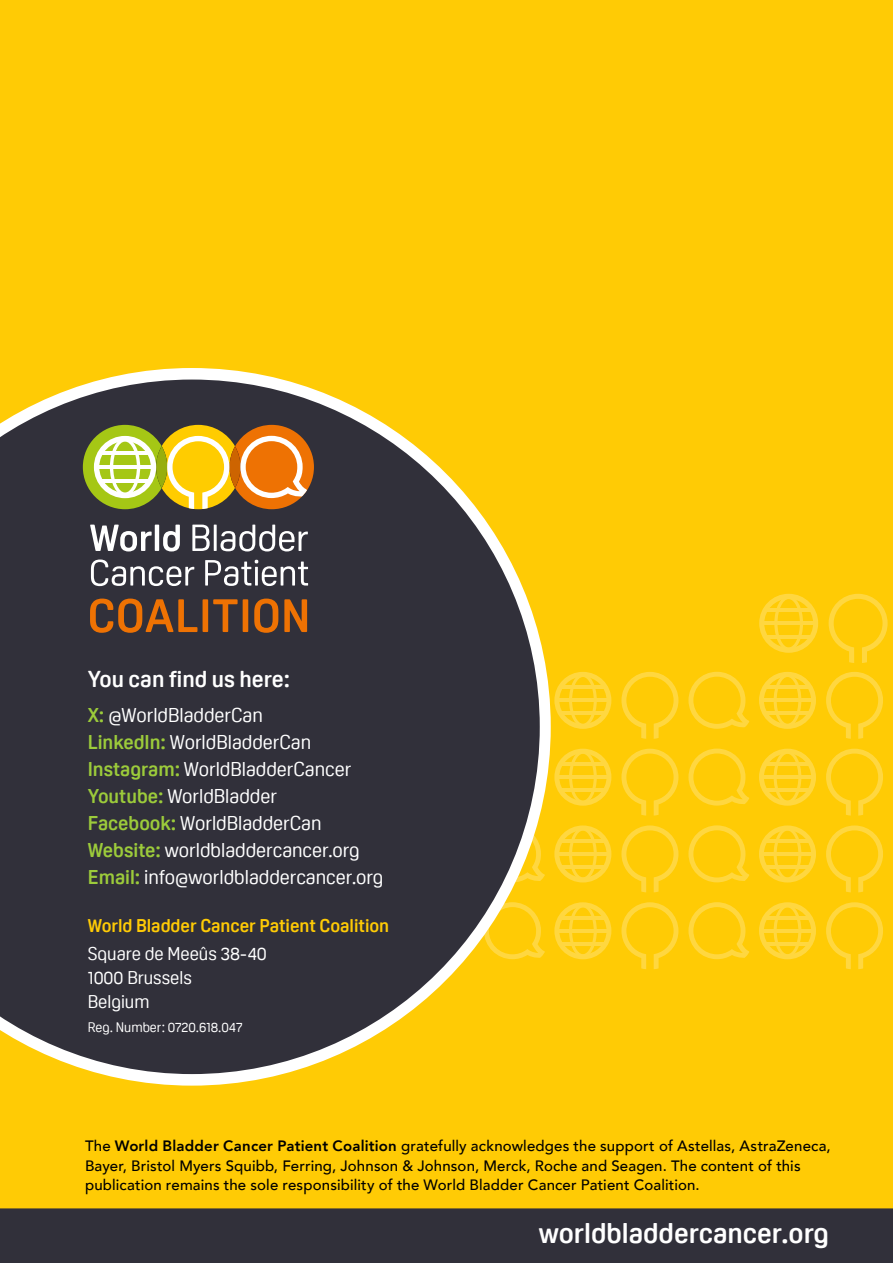
<style>
.page{position:relative;width:893px;height:1263px;background:#fff}
.page>*{position:absolute;margin:0;border:0;box-sizing:border-box;transform-origin:0 0}
.t1{font:700 27.75px "Oscine";color:#fff}
.t2{font:700 22.5px "Oscine";color:#fff}
.t3{font:19.5px/27px "Oscine";color:#fff}
.t4{font:18px/24px "Oscine";color:#fff}
.t5{font:700 18px "Oscine";color:#ffcb05}
.t6{font:500 15px/19.5px "Avenir";letter-spacing:.01em;color:#000}
.t7{font:13.5px "Oscine";color:#fff}
.s1{font-weight:700;color:#9ccb3b}
.s2{font-weight:800}
</style>
<div class="page">
<div style="left:0;top:0;width:893px;height:1208px;background:#ffcb05"></div>
<div style="left:0;top:1208px;width:893px;height:55px;background:#31303a"></div>
<hr style="left:557px;top:686px;width:52px;height:3px;background:#fff">
<hr style="left:557px;top:699px;width:52px;height:3px;background:#fff">
<hr style="left:557px;top:712px;width:52px;height:3px;background:#fff">
<div style="left:554px;top:672px;width:57px;height:57px;border:5px solid #fff;border-radius:50%"></div>
<svg style="left:569px;top:674px;width:28px;height:53px"></svg>
<svg style="left:621px;top:672px;width:57px;height:67px;background:#ffcd12"></svg>
<svg style="left:688px;top:672px;width:62px;height:57px;background:#ffcd13"></svg>
<hr style="left:761px;top:686px;width:52px;height:3px;background:#fff">
<hr style="left:761px;top:699px;width:52px;height:3px;background:#fff">
<hr style="left:761px;top:712px;width:52px;height:3px;background:#fff">
<div style="left:759px;top:672px;width:57px;height:57px;border:5px solid #fff;border-radius:50%"></div>
<svg style="left:774px;top:674px;width:27px;height:53px"></svg>
<svg style="left:826px;top:672px;width:57px;height:67px;background:#ffcd12"></svg>
<hr style="left:762px;top:608px;width:54px;height:3px;background:#fff">
<hr style="left:762px;top:622px;width:54px;height:3px;background:#fff">
<hr style="left:762px;top:635px;width:54px;height:3px;background:#fff">
<div style="left:759px;top:594px;width:59px;height:59px;border:5px solid #fff;border-radius:50%"></div>
<svg style="left:774px;top:596px;width:29px;height:55px;background:#ffd124"></svg>
<svg style="left:829px;top:594px;width:59px;height:69px;background:#ffcd12"></svg>
<svg style="left:557px;top:762px;width:52px;height:4px"></svg>
<hr style="left:557px;top:775px;width:52px;height:4px;background:#ffd740">
<svg style="left:557px;top:788px;width:52px;height:4px"></svg>
<div style="left:554px;top:749px;width:57px;height:57px;border:5px solid #fff;border-radius:50%"></div>
<svg style="left:569px;top:751px;width:28px;height:52px"></svg>
<svg style="left:621px;top:749px;width:57px;height:67px;background:#ffcd12"></svg>
<svg style="left:688px;top:748px;width:62px;height:57px;background:#ffcd13"></svg>
<svg style="left:761px;top:762px;width:52px;height:4px"></svg>
<hr style="left:761px;top:775px;width:52px;height:4px;background:#ffd740">
<svg style="left:761px;top:788px;width:52px;height:4px"></svg>
<div style="left:759px;top:749px;width:57px;height:57px;border:5px solid #fff;border-radius:50%"></div>
<svg style="left:774px;top:751px;width:27px;height:52px"></svg>
<svg style="left:826px;top:749px;width:57px;height:67px;background:#ffcd12"></svg>
<hr style="left:557px;top:839px;width:52px;height:3px;background:#fff">
<hr style="left:557px;top:852px;width:52px;height:3px;background:#fff">
<hr style="left:557px;top:865px;width:52px;height:3px;background:#fff">
<div style="left:554px;top:825px;width:57px;height:57px;border:5px solid #fff;border-radius:50%"></div>
<svg style="left:569px;top:827px;width:28px;height:53px"></svg>
<svg style="left:621px;top:825px;width:57px;height:68px;background:#ffcd12"></svg>
<svg style="left:688px;top:825px;width:62px;height:57px;background:#ffcd13"></svg>
<hr style="left:761px;top:839px;width:52px;height:3px;background:#fff">
<hr style="left:761px;top:852px;width:52px;height:3px;background:#fff">
<hr style="left:761px;top:865px;width:52px;height:3px;background:#fff">
<div style="left:759px;top:825px;width:57px;height:57px;border:5px solid #fff;border-radius:50%"></div>
<svg style="left:774px;top:827px;width:27px;height:53px"></svg>
<svg style="left:826px;top:825px;width:57px;height:68px;background:#ffcd12"></svg>
<hr style="left:557px;top:916px;width:52px;height:3px;background:#fff">
<hr style="left:557px;top:929px;width:52px;height:3px;background:#fff">
<hr style="left:557px;top:942px;width:52px;height:3px;background:#fff">
<div style="left:554px;top:902px;width:57px;height:57px;border:5px solid #fff;border-radius:50%"></div>
<svg style="left:569px;top:904px;width:28px;height:53px"></svg>
<svg style="left:621px;top:902px;width:57px;height:67px;background:#ffcd12"></svg>
<svg style="left:688px;top:902px;width:62px;height:57px;background:#ffcd13"></svg>
<hr style="left:761px;top:916px;width:52px;height:3px;background:#fff">
<hr style="left:761px;top:929px;width:52px;height:3px;background:#fff">
<hr style="left:761px;top:942px;width:52px;height:3px;background:#fff">
<div style="left:759px;top:902px;width:57px;height:57px;border:5px solid #fff;border-radius:50%"></div>
<svg style="left:774px;top:904px;width:27px;height:53px"></svg>
<svg style="left:826px;top:902px;width:57px;height:67px;background:#ffcd12"></svg>
<svg style="left:0;top:368px;width:551px;height:717px;background:#5e543a"></svg>
<svg style="left:90px;top:525px;width:90px;height:26px"></svg>
<svg style="left:192px;top:525px;width:116px;height:26px"></svg>
<svg style="left:91px;top:559px;width:103px;height:27px"></svg>
<svg style="left:205px;top:560px;width:103px;height:26px"></svg>
<svg style="left:90px;top:599px;width:107px;height:34px;background:#7c4a23"></svg>
<svg style="left:203px;top:599px;width:45px;height:33px"></svg>
<svg style="left:254px;top:599px;width:24px;height:34px"></svg>
<svg style="left:284px;top:599px;width:23px;height:33px"></svg>
<svg style="left:83px;top:425px;width:231px;height:84px"></svg>
<h2 class="t2" style="left:88px;top:666px;width:204px">You can find us here:</h2>
<h3 class="t3" style="left:88px;top:702px;width:297px"><span class="s1">X:</span> @WorldBladderCan<br><span class="s1">LinkedIn:</span> WorldBladderCan<br><span class="s1">Instagram:</span> WorldBladderCancer<br><span class="s1">Youtube:</span> WorldBladder<br><span class="s1">Facebook:</span> WorldBladderCan<br><span class="s1">Website:</span> worldbladdercancer.org<br><span class="s1">Email:</span> info@worldbladdercancer.org</h3>
<p class="t5" style="left:88px;top:916px;width:303px">World Bladder Cancer Patient Coalition</p>
<p class="t4" style="left:88px;top:942px;width:181px">Square de Meeûs 38-40<br>1000 Brussels<br>Belgium</p>
<p class="t7" style="left:88px;top:1020px;width:156px">Reg. Number: 0720.618.047</p>
<p class="t6" style="left:85px;top:1135px;width:747px">The <span class="s2">World Bladder Cancer Patient Coalition</span> gratefully acknowledges the support of Astellas, AstraZeneca,<br>Bayer, Bristol Myers Squibb, Ferring, Johnson &amp; Johnson, Merck, Roche and Seagen. The content of this publication remains the sole responsibility of the World Bladder Cancer Patient Coalition.</p>
<h1 class="t1" style="left:539px;top:1218px;width:292px">worldbladdercancer.org</h1>
</div>
